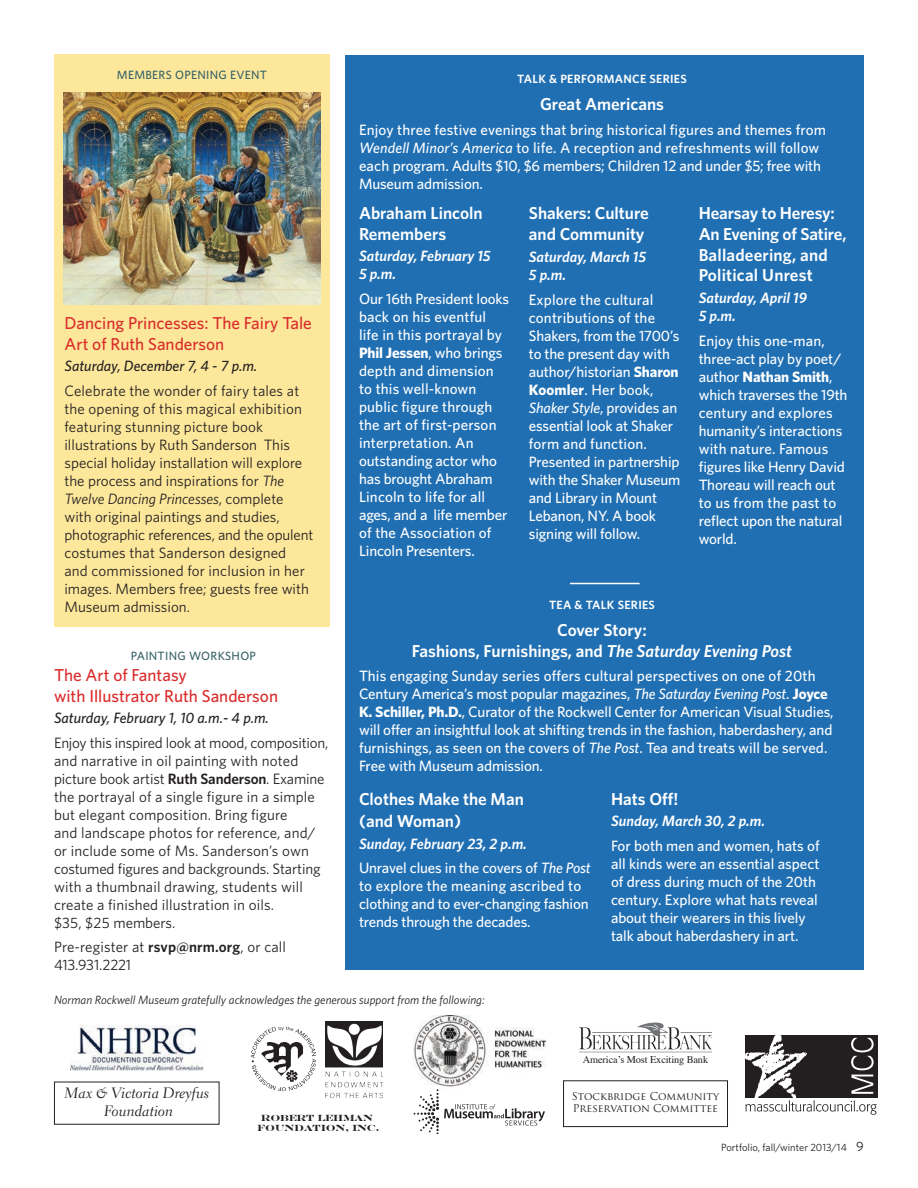
<style>
.page{position:relative;width:918px;height:1188px;background:#fff}
.page>*{position:absolute;margin:0;border:0;box-sizing:border-box;transform-origin:0 0}
.t1{font:600 17.25px/20.7px "Whitney";color:#fff}
.t2{font:500 17.25px/21px "Whitney";color:#da2c2b}
.t3{font:500 15px/18px "Whitney";letter-spacing:-.01em;color:#fff}
.t4{font:15px/18px "Whitney";color:#231f20}
.t5{font:500 15px/18px "Whitney";letter-spacing:.01em;color:#fff}
.t6{font:italic 600 15px/18px "Whitney";color:#fff}
.t7{font:italic 500 15px "Whitney";color:#231f20}
.t8{font:15px/17.9px "Electra LH Cursive Os F";color:#231f20;text-align:center}
.t9{font:italic 12px "Whitney";color:#231f20}
.t10{font:600 12px "Whitney";letter-spacing:.025em;color:#fff}
.t11{font:500 12px "Whitney";letter-spacing:.025em;color:#386267}
.t12{font:10.5px/12.6px "Trajan Pro";color:#231f20}
.t13{font:10.5px "Whitney";color:#231f20}
.t14{font:10.35px "Times";letter-spacing:-.01em;color:#231f20}
.t15{font:700 8.85px/10.6px "Engravers";letter-spacing:-.025em;color:#231f20;text-align:center}
.s1{font-style:italic}
.s2{font-weight:700}
.s3{font-weight:600;font-style:italic}
.s4{font-weight:600}
.s5{font-size:13.5px}
</style>
<div class="page">
<svg style="left:745px;top:1035px;width:132px;height:80px"></svg>
<img style="left:414px;top:1016px;width:132px;height:71px">
<svg style="left:414px;top:1089px;width:131px;height:45px"></svg>
<svg style="left:251px;top:1027px;width:65px;height:64px"></svg>
<img style="left:325px;top:1022px;width:58px;height:77px">
<img style="left:71px;top:1025px;width:132px;height:45px">
<div style="left:54px;top:1082px;width:166px;height:43px;border:1px solid #231f20"></div>
<div style="left:563px;top:1080px;width:165px;height:47px;border:1px solid #231f20"></div>
<img style="left:580px;top:1023px;width:131px;height:30px">
<div style="left:346px;top:55px;width:518px;height:915px;background:#206fb3"></div>
<div style="left:54px;top:55px;width:276px;height:572px;background:#fce79b"></div>
<img style="left:63px;top:92px;width:258px;height:213px">
<hr style="left:570px;top:583px;width:70px;height:1px;background:#fff">
<p class="t11" style="left:117px;top:68px;width:152px">MEMBERS OPENING EVENT</p>
<p class="t10" style="left:517px;top:72px;width:171px">TALK &amp; PERFORMANCE SERIES</p>
<p class="t1" style="left:540px;top:93px;width:126px">Great Americans</p>
<p class="t5" style="left:359px;top:120px;width:469px">Enjoy three festive evenings that bring historical figures and themes from <span class="s1">Wendell Minor’s America</span> to life. A reception and refreshments will follow each program. Adults $10, $6 members; Children 12 and under $5; free with Museum admission.</p>
<p class="t1" style="left:359px;top:202px;width:125px">Abraham Lincoln<br>Remembers</p>
<p class="t6" style="left:359px;top:247px;width:133px">Saturday, February 15<br>5 p.m.</p>
<p class="t5" style="left:359px;top:290px;width:152px">Our 16th President looks back on his eventful life in this portrayal by<br><span class="s2">Phil Jessen</span>, who brings depth and dimension to this well-known public figure through the art of first-person interpretation. An outstanding actor who has brought Abraham<br>Lincoln to life for all ages, and a life member of the Association of<br>Lincoln Presenters.</p>
<p class="t1" style="left:529px;top:202px;width:122px">Shakers: Culture and Community</p>
<p class="t6" style="left:529px;top:247px;width:119px">Saturday, March 15<br>5 p.m.</p>
<p class="t3" style="left:529px;top:290px;width:153px">Explore the cultural contributions of the<br>Shakers, from the 1700’s to the present day with author/historian <span class="s2">Sharon<br>Koomler</span>. Her book,<br><span class="s1">Shaker Style</span>, provides an essential look at Shaker form and function.<br>Presented in partnership with the Shaker Museum and Library in Mount<br>Lebanon, NY. A book signing will follow.</p>
<p class="t1" style="left:699px;top:202px;width:149px">Hearsay to Heresy:<br>An Evening of Satire,<br>Balladeering, and<br>Political Unrest</p>
<p class="t6" style="left:699px;top:288px;width:110px">Saturday, April 19<br>5 p.m.</p>
<p class="t3" style="left:699px;top:331px;width:150px">Enjoy this one-man, three-act play by poet/ author <span class="s2">Nathan Smith</span>, which traverses the 19th century and explores humanity’s interactions with nature. Famous figures like Henry David<br>Thoreau will reach out to us from the past to reflect upon the natural world.</p>
<p class="t2" style="left:64px;top:312px;width:249px">Dancing Princesses: The Fairy Tale<br>Art of Ruth Sanderson</p>
<p class="t7" style="left:64px;top:357px;width:194px">Saturday, December 7, 4 - 7 p.m.</p>
<p class="t4" style="left:64px;top:381px;width:250px">Celebrate the wonder of fairy tales at the opening of this magical exhibition featuring stunning picture book illustrations by Ruth Sanderson This special holiday installation will explore the process and inspirations for <span class="s1">The Twelve Dancing Princesses</span>, complete with original paintings and studies, photographic references, and the opulent costumes that Sanderson designed and commissioned for inclusion in her images. Members free; guests free with Museum admission.</p>
<p class="t10" style="left:549px;top:598px;width:107px">TEA &amp; TALK SERIES</p>
<p class="t1" style="left:412px;top:619px;width:382px;text-align:center">Cover Story:<br>Fashions, Furnishings, and <span class="s1">The Saturday Evening Post</span></p>
<p class="t3" style="left:359px;top:667px;width:476px">This engaging Sunday series offers cultural perspectives on one of 20th Century America’s most popular magazines, <span class="s1">The Saturday Evening Post</span>. <span class="s2">Joyce K. Schiller, Ph.D.</span>, Curator of the Rockwell Center for American Visual Studies, will offer an insightful look at shifting trends in the fashion, haberdashery, and furnishings, as seen on the covers of <span class="s1">The Post</span>. Tea and treats will be served.<br>Free with Museum admission.</p>
<p class="t1" style="left:359px;top:787px;width:166px;line-height:22.5px">Clothes Make the Man (and Woman)</p>
<p class="t3" style="left:359px;top:831px;width:233px;line-height:24.5px"><span class="s3">Sunday, February 23, 2 p.m.<br></span>Unravel clues in the covers of <span class="s1">The Post</span></p>
<p class="t3" style="left:359px;top:877px;width:231px">to explore the meaning ascribed to clothing and to ever-changing fashion trends through the decades.</p>
<p class="t11" style="left:131px;top:648px;width:127px">PAINTING WORKSHOP</p>
<p class="t2" style="left:54px;top:664px;width:226px">The Art of Fantasy<br>with Illustrator Ruth Sanderson</p>
<p class="t7" style="left:54px;top:709px;width:217px">Saturday, February 1, 10 a.m.- 4 p.m.</p>
<p class="t4" style="left:54px;top:733px;width:276px">Enjoy this inspired look at mood, composition, and narrative in oil painting with noted picture book artist <span class="s4">Ruth Sanderson</span>. Examine the portrayal of a single figure in a simple but elegant composition. Bring figure<br>and landscape photos for reference, and/ or include some of Ms. Sanderson’s own costumed figures and backgrounds. Starting with a thumbnail drawing, students will create a finished illustration in oils.<br>$35, $25 members.</p>
<p class="t4" style="left:54px;top:938px;width:234px">Pre-register at <span class="s4">rsvp@nrm.org</span>, or call<br>413.931.2221</p>
<p class="t9" style="left:54px;top:993px;width:432px">Norman Rockwell Museum gratefully acknowledges the generous support from the following:</p>
<p class="t1" style="left:611px;top:788px;width:69px">Hats Off!</p>
<p class="t6" style="left:611px;top:812px;width:156px">Sunday, March 30, 2 p.m.</p>
<p class="t3" style="left:611px;top:836px;width:210px">For both men and women, hats of all kinds were an essential aspect of dress during much of the 20th century. Explore what hats reveal about their wearers in this lively talk about haberdashery in art.</p>
<p class="t14" style="left:583px;top:1050px;width:127px">America’s Most Exciting Bank</p>
<p class="t8" style="left:64px;top:1084px;width:146px">Max &amp; Victoria Dreyfus<br>Foundation</p>
<p class="t12" style="left:572px;top:1090px;width:149px">Stockbridge Community<br>Preservation Committee</p>
<p class="t15" style="left:257px;top:1112px;width:124px">ROBERT LEHMAN<br>FOUNDATION, INC.</p>
<p class="t13" style="left:721px;top:1141px;width:144px">Portfolio, fall/winter 2013/14 <span class="s5">9</span></p>
</div>
